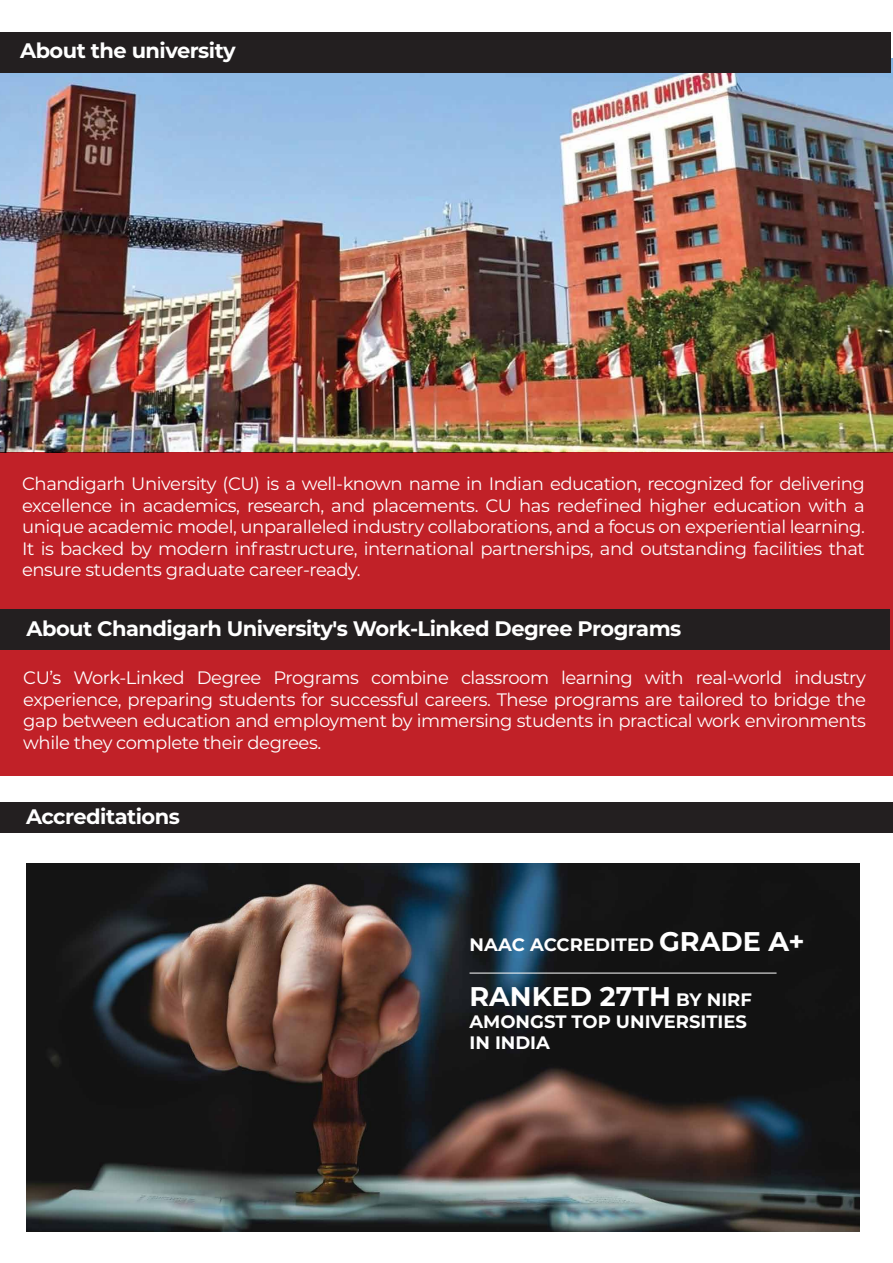
<style>
.page{position:relative;width:893px;height:1263px;background:#fff}
.page>*{position:absolute;margin:0;border:0;box-sizing:border-box;transform-origin:0 0}
.t1{font:700 27px "Montserrat";color:#fff}
.t2{font:700 21px "Montserrat";letter-spacing:-.025em;color:#fff}
.t3{font:18px/21.6px "Montserrat";letter-spacing:-.025em;color:#fff;text-align:justify}
.t4{font:700 18px/21.6px "Montserrat";color:#fff}
.s1{font-size:27px}
.s2{font-size:18px}
</style>
<div class="page">
<img style="left:0;top:59px;width:892px;height:393px">
<div style="left:0;top:32px;width:890px;height:40px;background:#231f20"></div>
<div style="left:0;top:802px;width:893px;height:31px;background:#231f20"></div>
<div style="left:0;top:452px;width:893px;height:323px;background:#c12128"></div>
<img style="left:27px;top:864px;width:832px;height:368px">
<hr style="left:469px;top:973px;width:307px;height:1px;background:#fff">
<div style="left:0;top:609px;width:889px;height:40px;background:#231f20"></div>
<p class="t2" style="left:20px;top:36px;width:217px">About the university</p>
<p class="t3" style="left:22px;top:472px;width:844px">Chandigarh University (CU) is a well-known name in Indian education, recognized for delivering excellence in academics, research, and placements. CU has redefined higher education with a unique academic model, unparalleled industry collaborations, and a focus on experiential learning.<br>It is backed by modern infrastructure, international partnerships, and outstanding facilities that ensure students graduate career-ready.</p>
<p class="t2" style="left:27px;top:613px;width:656px">About Chandigarh University's Work-Linked Degree Programs</p>
<p class="t3" style="left:23px;top:666px;width:844px">CU’s Work-Linked Degree Programs combine classroom learning with real-world industry experience, preparing students for successful careers. These programs are tailored to bridge the gap between education and employment by immersing students in practical work environments while they complete their degrees.</p>
<p class="t2" style="left:26px;top:801px;width:155px">Accreditations</p>
<p class="t4" style="left:469px;top:933px;width:337px">NAAC ACCREDITED <span class="s1">GRADE A+</span></p>
<h1 class="t1" style="left:469px;top:977px;width:284px">RANKED 27TH <span class="s2">BY NIRF</span></h1>
<p class="t4" style="left:469px;top:1009px;width:279px">AMONGST TOP UNIVERSITIES<br>IN INDIA</p>
</div>
